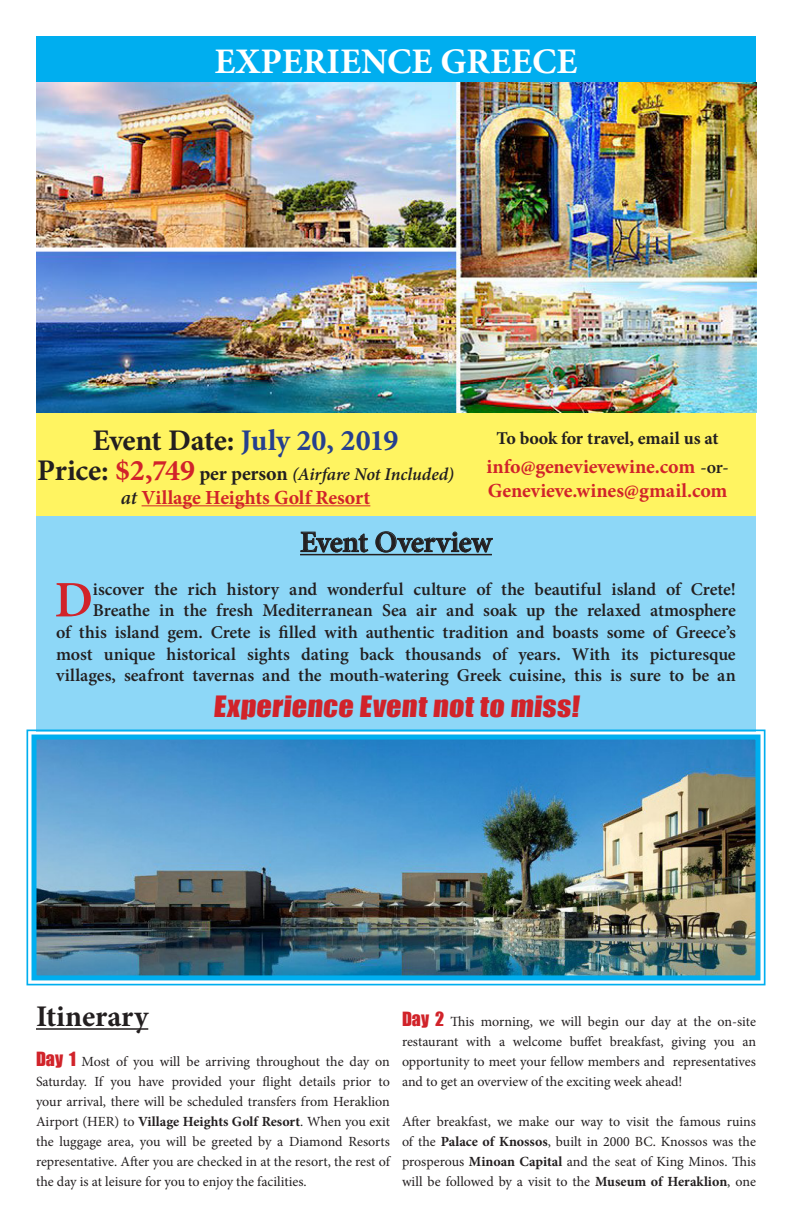
<style>
.page{position:relative;width:792px;height:1224px;background:#fff}
.page>*{position:absolute;margin:0;border:0;box-sizing:border-box;transform-origin:0 0}
.Drop_Cap{font:600 51.2px "Minion Pro";color:#d1232a}
.t1{font:700 36px "Minion Pro";color:#fff}
.t2{font:700 30px "Minion Pro";letter-spacing:-.02em;color:#253f8e}
.t3{font:600 30px "Minion Pro";letter-spacing:-.015em;color:#231f20}
.t4{font:700 30px "Minion Pro";letter-spacing:-.005em;color:#231f20}
.Drop_Cap-2{font:27px "Impact";color:#d1232a;scale:1.11 1}
.t5{font:700 20px "Minion Pro";color:#d1232a}
.Drop_Cap-3{font:600 18px/21.6px "Minion Pro";letter-spacing:-.005em;color:#231f20;text-align:right}
.t6{font:italic 600 18px "Minion Pro";letter-spacing:-.005em;color:#231f20}
.t7{font:700 18px "Minion Pro";letter-spacing:-.005em;color:#231f20}
.t8{font:14px/20px "Minion Pro";letter-spacing:-.005em;color:#231f20;text-align:justify}
.s1{color:#231f20}
.s2{font-weight:700;font-style:normal;font-size:30px}
.s3{font-weight:700;font-style:normal;font-size:30px;color:#d1232a}
.s4{font-weight:700;font-style:normal;font-size:20px}
.s5{font-weight:600;font-style:italic;color:#231f20}
.s6{font-weight:600;font-size:18px;color:#231f20}
.s7{font-family:"Impact";font-size:18px;color:#d1232a}
.s8{font-weight:700}
</style>
<div class="page">
<div style="left:36px;top:412px;width:720px;height:104px;background:#fff461"></div>
<div style="left:36px;top:516px;width:720px;height:216px;background:#8dd7f7"></div>
<div style="left:36px;top:36px;width:720px;height:47px;background:#00aeef"></div>
<hr style="left:142px;top:505px;width:228px;height:1px;background:#d1232a">
<hr style="left:36px;top:1028px;width:112px;height:2px;background:#231f20">
<hr style="left:300px;top:554px;width:192px;height:1px;background:#231f20">
<svg style="left:300px;top:532px;width:68px;height:20px"></svg>
<svg style="left:375px;top:531px;width:118px;height:22px"></svg>
<img style="left:36px;top:83px;width:720px;height:329px">
<svg style="left:26px;top:729px;width:740px;height:257px;background:#5ecbf4"></svg>
<img style="left:29px;top:732px;width:734px;height:251px">
<p class="t1" style="left:215px;top:36px;width:364px">EXPERIENCE GREECE</p>
<p class="t2" style="left:93px;top:419px;width:307px"><span class="s1">Event Date:</span> July 20, 2019</p>
<p class="t6" style="left:37px;top:461px;width:418px"><span class="s2">Price:</span> <span class="s3">$2,749</span> <span class="s4">per person</span> (Airfare Not Included)</p>
<p class="t5" style="left:121px;top:483px;width:251px"><span class="s5">at</span> Village Heights Golf Resort</p>
<p class="t7" style="left:497px;top:425px;width:224px">To book for travel, email us at</p>
<p class="t5" style="left:486px;top:452px;width:244px">info@genevievewine.com <span class="s6">-or-</span></p>
<p class="t5" style="left:488px;top:476px;width:241px">Genevieve.wines@gmail.com</p>
<p class="t3" style="left:300px;top:521px;width:193px">Event Overview</p>
<p class="Drop_Cap-3" style="left:56px;top:578px;width:681px">iscover the rich history and wonderful culture of the beautiful island of Crete!<br>Breathe in the fresh Mediterranean Sea air and soak up the relaxed atmosphere<br>of this island gem. Crete is filled with authentic tradition and boasts some of Greece’s most unique historical sights dating back thousands of years. With its picturesque villages, seafront tavernas and the mouth-watering Greek cuisine, this is sure to be an</p>
<p class="Drop_Cap-2" style="left:213px;top:686px;width:334px">Experience Event not to miss!</p>
<p class="Drop_Cap" style="left:55px;top:565px;width:40px">D</p>
<p class="t4" style="left:36px;top:995px;width:114px">Itinerary</p>
<p class="t8" style="left:36px;top:1052px;width:356px"><span class="s7">Day 1</span> Most of you will be arriving throughout the day on Saturday. If you have provided your flight details prior to your arrival, there will be scheduled transfers from Heraklion Airport (HER) to <span class="s8">Village Heights Golf Resort</span>. When you exit the luggage area, you will be greeted by a Diamond Resorts representative. After you are checked in at the resort, the rest of the day is at leisure for you to enjoy the facilities.</p>
<p class="t8" style="left:402px;top:1012px;width:356px"><span class="s7">Day 2</span> This morning, we will begin our day at the on-site restaurant with a welcome buffet breakfast, giving you an opportunity to meet your fellow members and representatives and to get an overview of the exciting week ahead!</p>
<p class="t8" style="left:402px;top:1112px;width:356px">After breakfast, we make our way to visit the famous ruins of the <span class="s8">Palace of Knossos</span>, built in 2000 BC. Knossos was the prosperous <span class="s8">Minoan Capital</span> and the seat of King Minos. This will be followed by a visit to the <span class="s8">Museum of Heraklion</span>, one</p>
</div>
